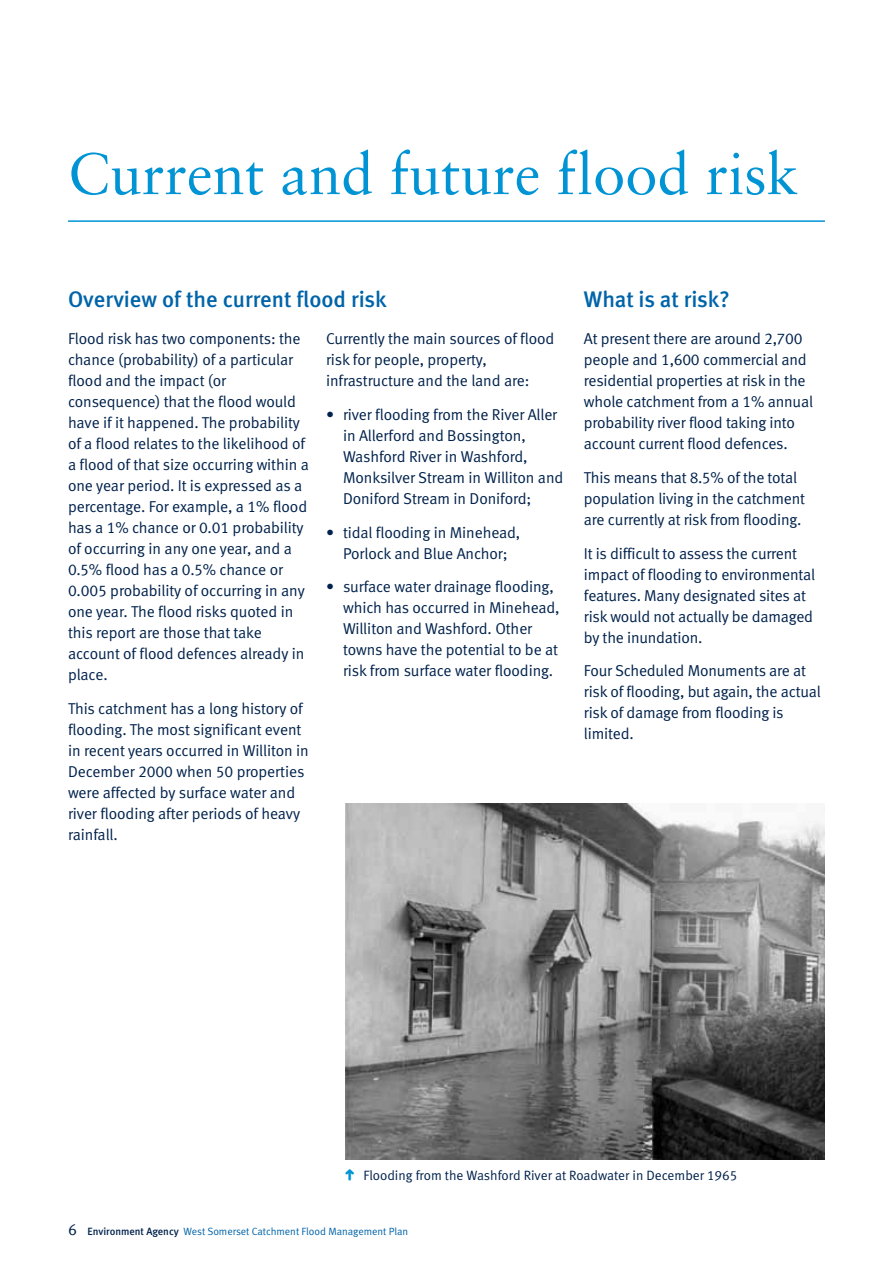
<style>
.page{position:relative;width:893px;height:1263px;background:#fff}
.page>*{position:absolute;margin:0;border:0;box-sizing:border-box;transform-origin:0 0}
.t1{font:58.5px "EA Sabon";color:#0094d5}
.t2{font:500 22.5px "EA Meta";color:#0064a9}
.t3{font:15.75px/21px "EA Meta Normal";letter-spacing:-.01em;color:#00224c}
.t4{font:13.5px "EA Meta Normal";color:#00224c}
.t5{font:10.5px "EA Meta Normal";color:#0064a9}
.s1{font-size:15.75px;color:#00224c}
.s2{font-family:"EA Meta";font-weight:500;color:#00224c}
</style>
<div class="page">
<hr style="left:68px;top:220px;width:757px;height:2px;background:#0094d5">
<img style="left:346px;top:804px;width:479px;height:355px">
<h1 class="t1" style="left:68px;top:149px;width:732px">Current and future flood risk</h1>
<h2 class="t2" style="left:68px;top:290px;width:320px">Overview of the current flood risk</h2>
<p class="t3" style="left:68px;top:329px;width:242px">Flood risk has two components: the chance (probability) of a particular flood and the impact (or consequence) that the flood would have if it happened. The probability of a flood relates to the likelihood of a flood of that size occurring within a one year period. It is expressed as a percentage. For example, a 1% flood has a 1% chance or 0.01 probability of occurring in any one year, and a<br>0.5% flood has a 0.5% chance or<br>0.005 probability of occurring in any one year. The flood risks quoted in this report are those that take account of flood defences already in place.</p>
<p class="t3" style="left:68px;top:699px;width:242px">This catchment has a long history of flooding. The most significant event in recent years occurred in Williton in<br>December 2000 when 50 properties were affected by surface water and river flooding after periods of heavy rainfall.</p>
<p class="t3" style="left:326px;top:329px;width:230px">Currently the main sources of flood risk for people, property, infrastructure and the land are:</p>
<p class="t3" style="left:343px;top:405px;width:222px;text-indent:-17px">• river flooding from the River Aller in Allerford and Bossington,<br>Washford River in Washford,<br>Monksilver Stream in Williton and<br>Doniford Stream in Doniford;</p>
<p class="t3" style="left:326px;top:523px;width:196px;text-align:center">• tidal flooding in Minehead,<br>Porlock and Blue Anchor;</p>
<p class="t3" style="left:343px;top:578px;width:218px;text-indent:-17px">• surface water drainage flooding, which has occurred in Minehead,<br>Williton and Washford. Other towns have the potential to be at risk from surface water flooding.</p>
<h2 class="t2" style="left:584px;top:290px;width:147px">What is at risk?</h2>
<p class="t3" style="left:584px;top:329px;width:231px">At present there are around 2,700 people and 1,600 commercial and residential properties at risk in the whole catchment from a 1% annual probability river flood taking into account current flood defences.</p>
<p class="t3" style="left:584px;top:468px;width:223px">This means that 8.5% of the total population living in the catchment are currently at risk from flooding.</p>
<p class="t3" style="left:584px;top:544px;width:233px">It is difficult to assess the current impact of flooding to environmental features. Many designated sites at risk would not actually be damaged by the inundation.</p>
<p class="t3" style="left:584px;top:662px;width:238px">Four Scheduled Monuments are at risk of flooding, but again, the actual risk of damage from flooding is limited.</p>
<p class="t4" style="left:364px;top:1170px;width:375px">Flooding from the Washford River at Roadwater in December 1965</p>
<p class="t5" style="left:68px;top:1227px;width:342px"><span class="s1">6</span> <span class="s2">Environment Agency</span> West Somerset Catchment Flood Management Plan</p>
</div>
